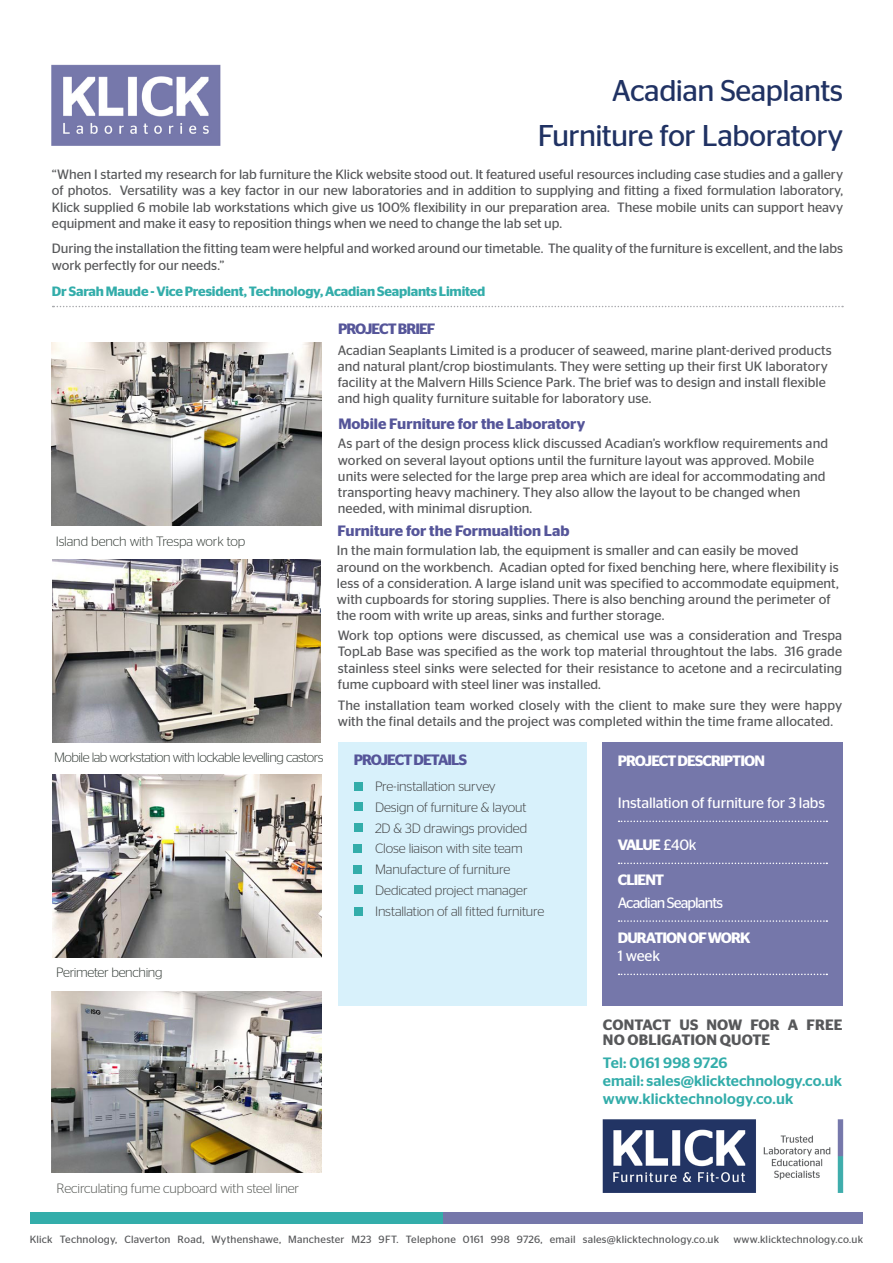
<style>
.page{position:relative;width:893px;height:1263px;background:#fff}
.page>*{position:absolute;margin:0;border:0;box-sizing:border-box;transform-origin:0 0}
.t1{font:30px "Stag Sans";letter-spacing:-.02em;color:#203263}
.t2{font:500 15px/18px "Stag Sans";letter-spacing:.005em;color:#33adaa}
.t3{font:600 15px "Stag Sans";color:#559}
.t4{font:600 15px/18px "Stag Sans";letter-spacing:-.06em;color:#fff}
.t5{font:600 15px/15px "Stag Sans";letter-spacing:.01em;color:#57585a}
.t6{font:15px "Stag Sans";letter-spacing:-.01em;color:#fff}
.t7{font:600 15px "Stag Sans";letter-spacing:-.06em;color:#559}
.t8{font:15px/22.5px "Stag Sans";letter-spacing:-.06em;color:#fff}
.t9{font:13.5px/16.2px "Stag Sans";letter-spacing:.005em;color:#57585a}
.t10{font:300 13.5px "Stag Sans";letter-spacing:-.01em;color:#3e3e3f}
.t11{font:300 13.5px "Stag Sans";letter-spacing:-.03em;color:#333b36}
.t12{font:600 13.5px "Stag Sans";letter-spacing:-.01em;color:#33adaa}
.t13{font:300 13.5px "Stag Sans";letter-spacing:-.01em;color:#515450}
.t14{font:300 13.5px "Stag Sans";letter-spacing:-.01em;color:#333b36}
.t15{font:10.5px "Stag Sans";letter-spacing:.02em;color:#57585a}
.s1{font-weight:400}
.s2{font-weight:600}
</style>
<div class="page">
<div style="left:338px;top:742px;width:249px;height:263px;background:#d8f1fb"></div>
<div style="left:603px;top:742px;width:240px;height:263px;background:#7577aa"></div>
<svg style="left:53px;top:306px;width:790px;height:1px"></svg>
<div style="left:354px;top:907px;width:8px;height:9px;background:#33adaa"></div>
<div style="left:354px;top:782px;width:8px;height:8px;background:#33adaa"></div>
<div style="left:354px;top:885px;width:8px;height:9px;background:#33adaa"></div>
<svg style="left:619px;top:820px;width:208px;height:2px"></svg>
<svg style="left:619px;top:862px;width:208px;height:2px"></svg>
<svg style="left:619px;top:920px;width:208px;height:2px"></svg>
<svg style="left:619px;top:973px;width:208px;height:2px"></svg>
<img style="left:53px;top:774px;width:269px;height:183px">
<img style="left:53px;top:559px;width:268px;height:183px">
<div style="left:354px;top:823px;width:8px;height:9px;background:#33adaa"></div>
<div style="left:354px;top:803px;width:8px;height:8px;background:#33adaa"></div>
<div style="left:353px;top:844px;width:9px;height:8px;background:#33adaa"></div>
<div style="left:353px;top:865px;width:9px;height:9px;background:#33adaa"></div>
<img style="left:52px;top:65px;width:168px;height:81px">
<img style="left:603px;top:1119px;width:240px;height:74px">
<div style="left:30px;top:1213px;width:419px;height:11px;background:#33adaa"></div>
<div style="left:444px;top:1213px;width:419px;height:11px;background:#7577aa"></div>
<img style="left:52px;top:991px;width:269px;height:181px">
<img style="left:52px;top:342px;width:270px;height:184px">
<p class="t1" style="left:612px;top:73px;width:233px">Acadian Seaplants</p>
<p class="t1" style="left:538px;top:118px;width:307px">Furniture for Laboratory</p>
<p class="t9" style="left:52px;top:166px;width:793px;text-align:justify">“When I started my research for lab furniture the Klick website stood out. It featured useful resources including case studies and a gallery of photos. Versatility was a key factor in our new laboratories and in addition to supplying and fitting a fixed formulation laboratory, Klick supplied 6 mobile lab workstations which give us 100% flexibility in our preparation area. These mobile units can support heavy equipment and make it easy to reposition things when we need to change the lab set up.</p>
<p class="t9" style="left:52px;top:240px;width:793px">During the installation the fitting team were helpful and worked around our timetable. The quality of the furniture is excellent, and the labs work perfectly for our needs.”</p>
<p class="t12" style="left:52px;top:284px;width:435px">Dr Sarah Maude - Vice President, Technology, Acadian Seaplants Limited</p>
<p class="t7" style="left:338px;top:320px;width:99px">PROJECT BRIEF</p>
<p class="t9" style="left:338px;top:342px;width:496px">Acadian Seaplants Limited is a producer of seaweed, marine plant-derived products and natural plant/crop biostimulants. They were setting up their first UK laboratory facility at the Malvern Hills Science Park. The brief was to design and install flexible and high quality furniture suitable for laboratory use.</p>
<p class="t3" style="left:338px;top:415px;width:248px">Mobile Furniture for the Laboratory</p>
<p class="t14" style="left:56px;top:534px;width:191px">Island bench with Trespa work top</p>
<p class="t11" style="left:54px;top:750px;width:271px">Mobile lab workstation with lockable levelling castors</p>
<p class="t11" style="left:56px;top:965px;width:108px">Perimeter benching</p>
<p class="t9" style="left:338px;top:435px;width:492px">As part of the design process klick discussed Acadian’s workflow requirements and worked on several layout options until the furniture layout was approved. Mobile units were selected for the large prep area which are ideal for accommodating and transporting heavy machinery. They also allow the layout to be changed when needed, with minimal disruption.</p>
<p class="t3" style="left:337px;top:522px;width:234px">Furniture for the Formualtion Lab</p>
<p class="t9" style="left:337px;top:542px;width:504px">In the main formulation lab, the equipment is smaller and can easily be moved around on the workbench. Acadian opted for fixed benching here, where flexibility is less of a consideration. A large island unit was specified to accommodate equipment, with cupboards for storing supplies. There is also benching around the perimeter of the room with write up areas, sinks and further storage.</p>
<p class="t9" style="left:338px;top:627px;width:506px;text-align:justify">Work top options were discussed, as chemical use was a consideration and Trespa TopLab Base was specified as the work top material throughtout the labs. 316 grade stainless steel sinks were selected for their resistance to acetone and a recirculating fume cupboard with steel liner was installed.</p>
<p class="t9" style="left:338px;top:697px;width:506px">The installation team worked closely with the client to make sure they were happy with the final details and the project was completed within the time frame allocated.</p>
<p class="t7" style="left:354px;top:751px;width:115px">PROJECT DETAILS</p>
<p class="t10" style="left:375px;top:779px;width:122px">Pre-installation survey</p>
<p class="t10" style="left:375px;top:800px;width:153px">Design of furniture &amp; layout</p>
<p class="t10" style="left:375px;top:820px;width:154px">2D &amp; 3D drawings provided</p>
<p class="t10" style="left:375px;top:841px;width:149px">Close liaison with site team</p>
<p class="t10" style="left:375px;top:862px;width:137px">Manufacture of furniture</p>
<p class="t10" style="left:375px;top:883px;width:154px">Dedicated project manager</p>
<p class="t10" style="left:375px;top:903px;width:171px">Installation of all fitted furniture</p>
<p class="t4" style="left:618px;top:751px;width:149px">PROJECT DESCRIPTION</p>
<p class="t6" style="left:618px;top:794px;width:209px">Installation of furniture for 3 labs</p>
<p class="t4" style="left:618px;top:835px;width:80px">VALUE <span class="s1">£40k</span></p>
<p class="t8" style="left:618px;top:868px;width:107px"><span class="s2">CLIENT<br></span>Acadian Seaplants</p>
<p class="t4" style="left:618px;top:928px;width:134px">DURATION OF WORK<br><span class="s1">1 week</span></p>
<p class="t5" style="left:603px;top:1018px;width:241px">CONTACT US NOW FOR A FREE<br>NO OBLIGATION QUOTE</p>
<p class="t2" style="left:603px;top:1053px;width:241px">Tel: 0161 998 9726<br>email: sales@klicktechnology.co.uk www.klicktechnology.co.uk</p>
<p class="t13" style="left:57px;top:1181px;width:244px">Recirculating fume cupboard with steel liner</p>
<p class="t15" style="left:30px;top:1233px;width:691px">Klick Technology, Claverton Road, Wythenshawe, Manchester M23 9FT. Telephone 0161 998 9726, email sales@klicktechnology.co.uk</p>
<p class="t15" style="left:733px;top:1233px;width:131px">www.klicktechnology.co.uk</p>
</div>
